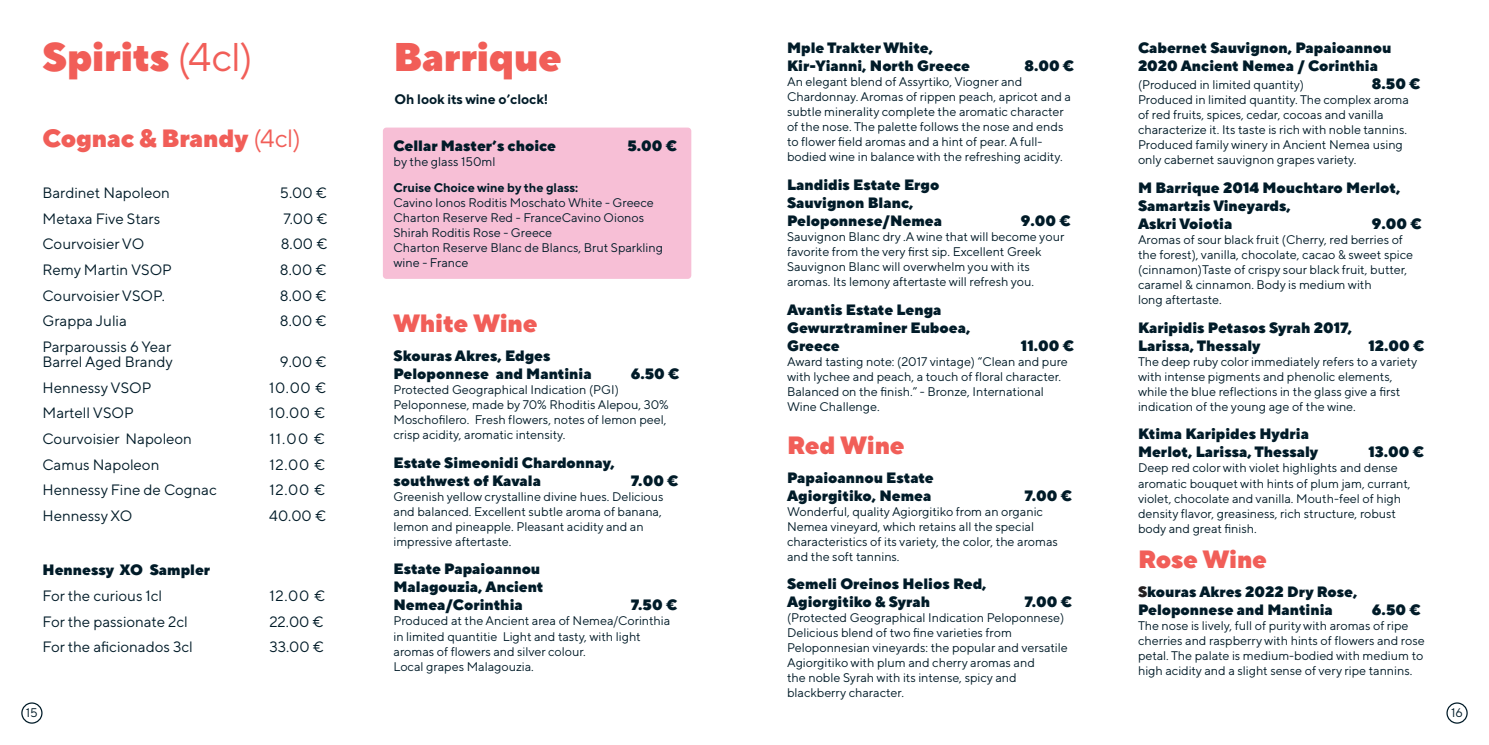
<style>
.page{position:relative;width:1489px;height:745px;background:#fff}
.page>*{position:absolute;margin:0;border:0;box-sizing:border-box;transform-origin:0 0}
.t1{font:900 40px "TT Norms Pro";letter-spacing:-.01em;color:#f15e58}
.t2{font:900 25px "TT Norms Pro";letter-spacing:-.01em;color:#f15e58}
.t3{font:900 15px/18px "TT Norms Pro";color:#001b28}
.t4{font:15px/15px "TT Norms Pro";color:#001b28}
.t5{font:700 13.75px "TT Norms Pro";color:#001b28}
.t6{font:12.5px/15px "TT Norms Pro";color:#001b28}
.s1{font-weight:400}
.s2{font-weight:700}
.s3{color:#231f20}
</style>
<div class="page">
<div style="left:383px;top:127px;width:308px;height:152px;background:#f7bfd6;border-radius:4px"></div>
<div style="left:21px;top:702px;width:22px;height:21px;border:1px solid #001b28;border-radius:50%"></div>
<div style="left:1446px;top:702px;width:21px;height:21px;border:1px solid #001b28;border-radius:50%"></div>
<p class="t1" style="left:43px;top:30px;width:212px">Spirits <span class="s1">(4cl)</span></p>
<p class="t2" style="left:43px;top:122px;width:260px">Cognac &amp; Brandy <span class="s1">(4cl)</span></p>
<p class="t4" style="left:43px;top:184px;width:129px">Bardinet Napoleon</p>
<p class="t4" style="left:280px;top:184px;width:48px">5.00 €</p>
<p class="t4" style="left:43px;top:210px;width:119px">Metaxa Five Stars</p>
<p class="t4" style="left:283px;top:210px;width:46px">7.00 €</p>
<p class="t4" style="left:43px;top:236px;width:103px">Courvoisier VO</p>
<p class="t4" style="left:281px;top:236px;width:48px">8.00 €</p>
<p class="t4" style="left:43px;top:261px;width:131px">Remy Martin VSOP</p>
<p class="t4" style="left:280px;top:261px;width:48px">8.00 €</p>
<p class="t4" style="left:43px;top:287px;width:124px">Courvoisier VSOP.</p>
<p class="t4" style="left:280px;top:287px;width:48px">8.00 €</p>
<p class="t4" style="left:43px;top:313px;width:86px">Grappa Julia</p>
<p class="t4" style="left:280px;top:313px;width:48px">8.00 €</p>
<p class="t4" style="left:43px;top:338px;width:132px">Parparoussis 6 Year<br>Barrel Aged Brandy</p>
<p class="t4" style="left:280px;top:353px;width:48px">9.00 €</p>
<p class="t4" style="left:43px;top:379px;width:110px">Hennessy VSOP</p>
<p class="t4" style="left:269px;top:379px;width:58px">10.00 €</p>
<p class="t4" style="left:43px;top:405px;width:93px">Martell VSOP</p>
<p class="t4" style="left:269px;top:405px;width:57px">10.00 €</p>
<p class="t4" style="left:43px;top:430px;width:151px">Courvoisier Napoleon</p>
<p class="t4" style="left:269px;top:430px;width:57px">11.00 €</p>
<p class="t4" style="left:43px;top:456px;width:118px">Camus Napoleon</p>
<p class="t4" style="left:269px;top:456px;width:57px">12.00 €</p>
<p class="t4" style="left:43px;top:481px;width:176px">Hennessy Fine de Cognac</p>
<p class="t4" style="left:269px;top:481px;width:57px">12.00 €</p>
<p class="t4" style="left:43px;top:507px;width:91px">Hennessy XO</p>
<p class="t4" style="left:269px;top:507px;width:58px">40.00 €</p>
<p class="t3" style="left:43px;top:560px;width:169px">Hennessy XO Sampler</p>
<p class="t4" style="left:43px;top:587px;width:121px">For the curious 1cl</p>
<p class="t4" style="left:269px;top:587px;width:57px">12.00 €</p>
<p class="t4" style="left:43px;top:613px;width:147px">For the passionate 2cl</p>
<p class="t4" style="left:269px;top:613px;width:56px">22.00 €</p>
<p class="t4" style="left:43px;top:638px;width:152px">For the aficionados 3cl</p>
<p class="t4" style="left:269px;top:638px;width:56px">33.00 €</p>
<p class="t6" style="left:26px;top:704px;width:13px">15</p>
<p class="t1" style="left:393px;top:30px;width:170px">Barrique</p>
<p class="t5" style="left:394px;top:90px;width:155px">Oh look its wine o’clock!</p>
<p class="t3" style="left:393px;top:137px;width:164px">Cellar Master’s choice</p>
<p class="t3" style="left:627px;top:137px;width:51px">5.00 €</p>
<p class="t6" style="left:393px;top:154px;width:103px">by the glass 150ml</p>
<p class="t6" style="left:393px;top:180px;width:271px"><span class="s2">Cruise Choice wine by the glass:<br></span>Cavino Ionos Roditis Moschato White - Greece Charton Reserve Red - FranceCavino Oionos Shirah Roditis Rose - Greece<br>Charton Reserve Blanc de Blancs, Brut Sparkling wine - France</p>
<p class="t2" style="left:393px;top:306px;width:145px">White Wine</p>
<p class="t3" style="left:393px;top:346px;width:200px">Skouras Akres, Edges<br>Peloponnese and Mantinia</p>
<p class="t3" style="left:630px;top:364px;width:50px">6.50 €</p>
<p class="t6" style="left:393px;top:381px;width:277px">Protected Geographical Indication (PGI)<br>Peloponnese, made by 70% Rhoditis Alepou, 30% Moschofilero. Fresh flowers, notes of lemon peel, crisp acidity, aromatic intensity.</p>
<p class="t3" style="left:393px;top:453px;width:223px">Estate Simeonidi Chardonnay, southwest of Kavala</p>
<p class="t3" style="left:631px;top:471px;width:49px">7.00 €</p>
<p class="t6" style="left:393px;top:488px;width:271px">Greenish yellow crystalline divine hues. Delicious and balanced. Excellent subtle aroma of banana, lemon and pineapple. Pleasant acidity and an impressive aftertaste.</p>
<p class="t3" style="left:393px;top:559px;width:151px">Estate Papaioannou<br>Malagouzia, Ancient<br>Nemea/Corinthia</p>
<p class="t3" style="left:631px;top:595px;width:48px">7.50 €</p>
<p class="t6" style="left:393px;top:612px;width:278px">Produced at the Ancient area of Nemea/Corinthia in limited quantitie Light and tasty, with light aromas of flowers and silver colour.<br>Local grapes Malagouzia.</p>
<p class="t3" style="left:787px;top:38px;width:184px">Mple Trakter White,<br>Kir-Yianni, North Greece</p>
<p class="t3" style="left:1024px;top:56px;width:51px">8.00 €</p>
<p class="t6" style="left:787px;top:74px;width:285px">An elegant blend of Assyrtiko, Viogner and Chardonnay. Aromas of rippen peach, apricot and a subtle minerality complete the aromatic character of the nose. The palette follows the nose and ends to flower field aromas and a hint of pear. A full&shy;bodied wine in balance with the refreshing acidity.</p>
<p class="t3" style="left:787px;top:175px;width:156px">Landidis Estate Ergo<br>Sauvignon Blanc,<br>Peloponnese/Nemea</p>
<p class="t3" style="left:1020px;top:211px;width:51px">9.00 €</p>
<p class="t6" style="left:787px;top:228px;width:279px">Sauvignon Blanc dry .A wine that will become your favorite from the very first sip. Excellent Greek Sauvignon Blanc will overwhelm you with its aromas. Its lemony aftertaste will refresh you.</p>
<p class="t3" style="left:787px;top:300px;width:185px">Avantis Estate Lenga<br>Gewurztraminer Euboea,<br>Greece</p>
<p class="t3" style="left:1020px;top:336px;width:55px">11.00 €</p>
<p class="t6" style="left:787px;top:353px;width:282px">Award tasting note: (2017 vintage) “Clean and pure with lychee and peach, a touch of floral character.<br>Balanced on the finish.” - Bronze, International Wine Challenge.</p>
<p class="t2" style="left:787px;top:428px;width:119px">Red Wine</p>
<p class="t3" style="left:787px;top:467px;width:148px">Papaioannou Estate<br>Agiorgitiko, Nemea</p>
<p class="t3" style="left:1024px;top:485px;width:49px">7.00 €</p>
<p class="t6" style="left:787px;top:503px;width:272px">Wonderful, quality Agiorgitiko from an organic Nemea vineyard, which retains all the special characteristics of its variety, the color, the aromas and the soft tannins.</p>
<p class="t3" style="left:787px;top:574px;width:201px">Semeli Oreinos Helios Red,<br>Agiorgitiko &amp; Syrah</p>
<p class="t3" style="left:1024px;top:592px;width:49px">7.00 €</p>
<p class="t6" style="left:787px;top:609px;width:282px">(Protected Geographical Indication Peloponnese)<br>Delicious blend of two fine varieties from Peloponnesian vineyards: the popular and versatile Agiorgitiko with plum and cherry aromas and<br>the noble Syrah with its intense, spicy and blackberry character.</p>
<p class="t3" style="left:1137px;top:38px;width:255px">Cabernet Sauvignon, Papaioannou<br>2020 Ancient Nemea / Corinthia</p>
<p class="t6" style="left:1137px;top:77px;width:167px">(Produced in limited quantity)</p>
<p class="t3" style="left:1371px;top:74px;width:50px">8.50 €</p>
<p class="t6" style="left:1137px;top:92px;width:272px">Produced in limited quantity. The complex aroma of red fruits, spices, cedar, cocoas and vanilla characterize it. Its taste is rich with noble tannins.<br>Produced family winery in Ancient Nemea using only cabernet sauvignon grapes variety.</p>
<p class="t3" style="left:1137px;top:178px;width:264px">M Barrique 2014 Mouchtaro Merlot,<br>Samartzis Vineyards,<br>Askri Voiotia</p>
<p class="t3" style="left:1371px;top:214px;width:51px">9.00 €</p>
<p class="t6" style="left:1137px;top:231px;width:276px">Aromas of sour black fruit (Cherry, red berries of the forest), vanilla, chocolate, cacao &amp; sweet spice (cinnamon)Taste of crispy sour black fruit, butter, caramel &amp; cinnamon. Body is medium with<br>long aftertaste.</p>
<p class="t3" style="left:1137px;top:318px;width:215px">Karipidis Petasos Syrah 2017,<br>Larissa, Thessaly</p>
<p class="t3" style="left:1368px;top:336px;width:57px">12.00 €</p>
<p class="t6" style="left:1137px;top:353px;width:280px">The deep ruby color immediately refers to a variety with intense pigments and phenolic elements, while the blue reflections in the glass give a first indication of the young age of the wine.</p>
<p class="t3" style="left:1137px;top:424px;width:182px">Ktima Karipides Hydria<br>Merlot, Larissa, Thessaly</p>
<p class="t3" style="left:1368px;top:442px;width:57px">13.00 €</p>
<p class="t6" style="left:1137px;top:460px;width:274px">Deep red color with violet highlights and dense aromatic bouquet with hints of plum jam, currant, violet, chocolate and vanilla. Mouth-feel of high density flavor, greasiness, rich structure, robust body and great finish.</p>
<p class="t2" style="left:1137px;top:542px;width:130px">Rose Wine</p>
<p class="t3" style="left:1137px;top:582px;width:221px"><span class="s3">S</span>kouras Akres 2022 Dry Rose,<br>Peloponnese and Mantinia</p>
<p class="t3" style="left:1371px;top:600px;width:50px">6.50 €</p>
<p class="t6" style="left:1137px;top:617px;width:288px">The nose is lively, full of purity with aromas of ripe cherries and raspberry with hints of flowers and rose petal. The palate is medium-bodied with medium to high acidity and a slight sense of very ripe tannins.</p>
<p class="t6" style="left:1450px;top:704px;width:13px">16</p>
</div>
